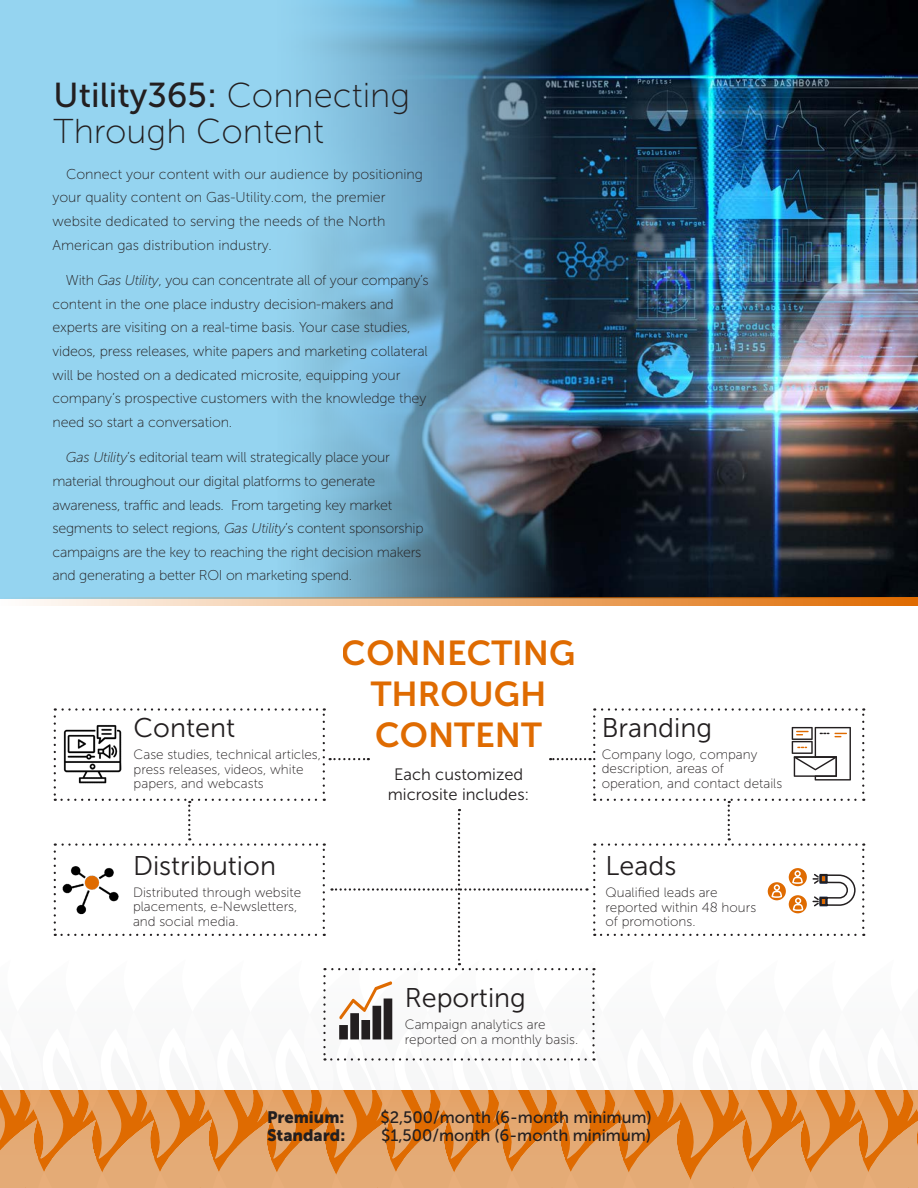
<style>
.page{position:relative;width:918px;height:1188px;background:#fff}
.page>*{position:absolute;margin:0;border:0;box-sizing:border-box;transform-origin:0 0}
.t1{font:34.5px/36px "Museo Sans 100";color:#231f20}
.t2{font:34.5px/41.4px "Museo Sans 700";color:#df6b01;text-align:center}
.t3{font:27px "Museo Sans 300";color:#231f20}
.t4{font:16.5px "Museo Sans 500";color:#231f20}
.t5{font:16.5px/19.5px "Museo Sans 300";color:#231f20;text-align:center}
.t6{font:16.5px "Museo Sans 900";color:#231f20}
.t7{font:14.25px/23.5px "Museo Sans 100";letter-spacing:-.01em;color:#231f20}
.t8{font:13.5px/14.5px "Museo Sans 100";color:#231f20}
.s1{font-family:"Museo Sans 500"}
.s2{font-style:italic}
</style>
<div class="page">
<svg style="left:0;top:708px;width:918px;height:480px"></svg>
<div style="left:0;top:0;width:918px;height:598px;background:#95d4f0"></div>
<img style="left:302px;top:0;width:616px;height:597px">
<svg style="left:0;top:597px;width:918px;height:9px;background:#e0ac79"></svg>
<p class="t1" style="left:54px;top:77px;width:358px"><span class="s1">Utility365:</span> Connecting<br>Through Content</p>
<p class="t7" style="left:52px;top:162px;width:372px;text-indent:14px">Connect your content with our audience by positioning your quality content on Gas-Utility.com, the premier website dedicated to serving the needs of the North American gas distribution industry.</p>
<p class="t7" style="left:52px;top:269px;width:378px;text-indent:13px">With <span class="s2">Gas Utility</span>, you can concentrate all of your company’s content in the one place industry decision-makers and experts are visiting on a real-time basis. Your case studies, videos, press releases, white papers and marketing collateral will be hosted on a dedicated microsite, equipping your company’s prospective customers with the knowledge they need so start a conversation.</p>
<p class="t7" style="left:52px;top:446px;width:373px;text-indent:13px"><span class="s2">Gas Utility</span>’s editorial team will strategically place your material throughout our digital platforms to generate awareness, traffic and leads. From targeting key market segments to select regions, <span class="s2">Gas Utility</span>’s content sponsorship campaigns are the key to reaching the right decision makers and generating a better ROI on marketing spend.</p>
<p class="t3" style="left:134px;top:713px;width:103px">Content</p>
<p class="t8" style="left:134px;top:748px;width:189px">Case studies, technical articles, press releases, videos, white papers, and webcasts</p>
<p class="t3" style="left:133px;top:851px;width:145px">Distribution</p>
<p class="t8" style="left:133px;top:885px;width:170px">Distributed through website placements, e-Newsletters, and social media.</p>
<h1 class="t2" style="left:342px;top:632px;width:235px">CONNECTING<br>THROUGH<br>CONTENT</h1>
<p class="t5" style="left:388px;top:765px;width:143px">Each customized microsite includes:</p>
<p class="t3" style="left:405px;top:983px;width:123px">Reporting</p>
<p class="t8" style="left:405px;top:1017px;width:175px">Campaign analytics are reported on a monthly basis.</p>
<p class="t3" style="left:602px;top:713px;width:112px">Branding</p>
<p class="t8" style="left:602px;top:747px;width:182px">Company logo, company description, areas of operation, and contact details</p>
<p class="t3" style="left:606px;top:851px;width:72px">Leads</p>
<p class="t8" style="left:606px;top:885px;width:152px">Qualified leads are reported within 48 hours of promotions.</p>
<p class="t6" style="left:267px;top:1108px;width:79px">Premium:</p>
<p class="t4" style="left:380px;top:1108px;width:273px">$2,500/month (6-month minimum)</p>
<p class="t6" style="left:267px;top:1126px;width:80px">Standard:</p>
<p class="t4" style="left:381px;top:1126px;width:271px">$1,500/month (6-month minimum)</p>
</div>
